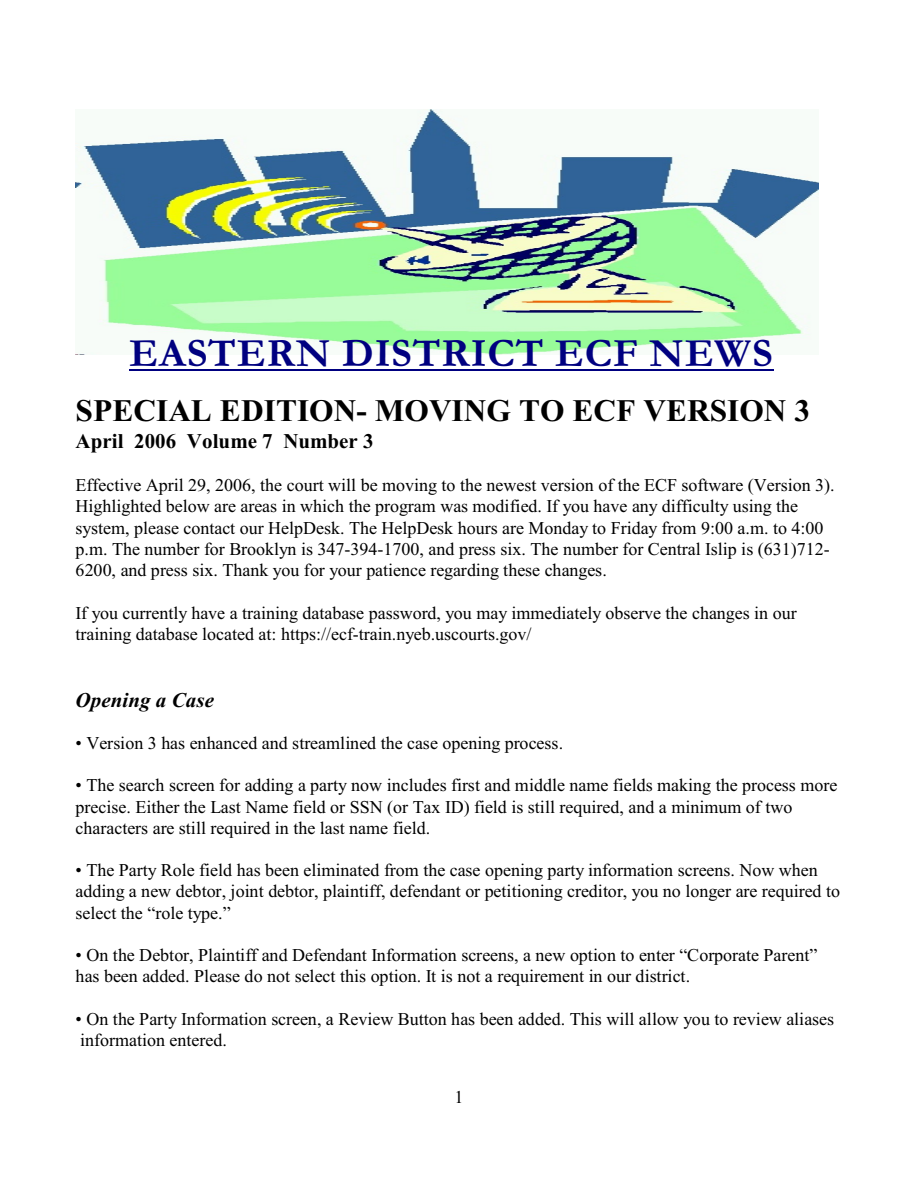
<style>
.page{position:relative;width:918px;height:1188px;background:#fff}
.page>*{position:absolute;margin:0;border:0;box-sizing:border-box;transform-origin:0 0}
.t1{font:700 40.5px "Garamond";letter-spacing:.025em;color:#000080}
.t2{font:700 31.35px "Times New Roman";letter-spacing:.005em;color:#000}
.t3{font:700 21px "Times New Roman";letter-spacing:.005em;color:#000}
.t4{font:italic 700 21px "Times New Roman";letter-spacing:.01em;color:#000}
.t5{font:18px/21.3px "Times New Roman";color:#000}
</style>
<div class="page">
<img style="left:76px;top:110px;width:742px;height:245px">
<hr style="left:130px;top:369px;width:644px;height:2px;background:#000080">
<h1 class="t1" style="left:130px;top:339px;width:645px">EASTERN DISTRICT ECF NEWS</h1>
<h2 class="t2" style="left:76px;top:400px;width:736px">SPECIAL EDITION- MOVING TO ECF VERSION 3</h2>
<p class="t3" style="left:76px;top:434px;width:299px">April 2006 Volume 7 Number 3</p>
<p class="t5" style="left:76px;top:476px;width:761px">Effective April 29, 2006, the court will be moving to the newest version of the ECF software (Version 3).<br>Highlighted below are areas in which the program was modified. If you have any difficulty using the system, please contact our HelpDesk. The HelpDesk hours are Monday to Friday from 9:00 a.m. to 4:00 p.m. The number for Brooklyn is 347-394-1700, and press six. The number for Central Islip is (631)712- 6200, and press six. Thank you for your patience regarding these changes.</p>
<p class="t5" style="left:76px;top:604px;width:723px">If you currently have a training database password, you may immediately observe the changes in our training database located at: https://ecf-train.nyeb.uscourts.gov/</p>
<p class="t4" style="left:76px;top:692px;width:140px">Opening a Case</p>
<p class="t5" style="left:76px;top:734px;width:489px">• Version 3 has enhanced and streamlined the case opening process.</p>
<p class="t5" style="left:76px;top:776px;width:763px">• The search screen for adding a party now includes first and middle name fields making the process more precise. Either the Last Name field or SSN (or Tax ID) field is still required, and a minimum of two characters are still required in the last name field.</p>
<p class="t5" style="left:76px;top:861px;width:766px">• The Party Role field has been eliminated from the case opening party information screens. Now when adding a new debtor, joint debtor, plaintiff, defendant or petitioning creditor, you no longer are required to select the “role type.”</p>
<p class="t5" style="left:76px;top:946px;width:743px">• On the Debtor, Plaintiff and Defendant Information screens, a new option to enter “Corporate Parent” has been added. Please do not select this option. It is not a requirement in our district.</p>
<p class="t5" style="left:76px;top:1010px;width:760px">• On the Party Information screen, a Review Button has been added. This will allow you to review aliases information entered.</p>
<p class="t5" style="left:454px;top:1088px;width:10px">1</p>
</div>
